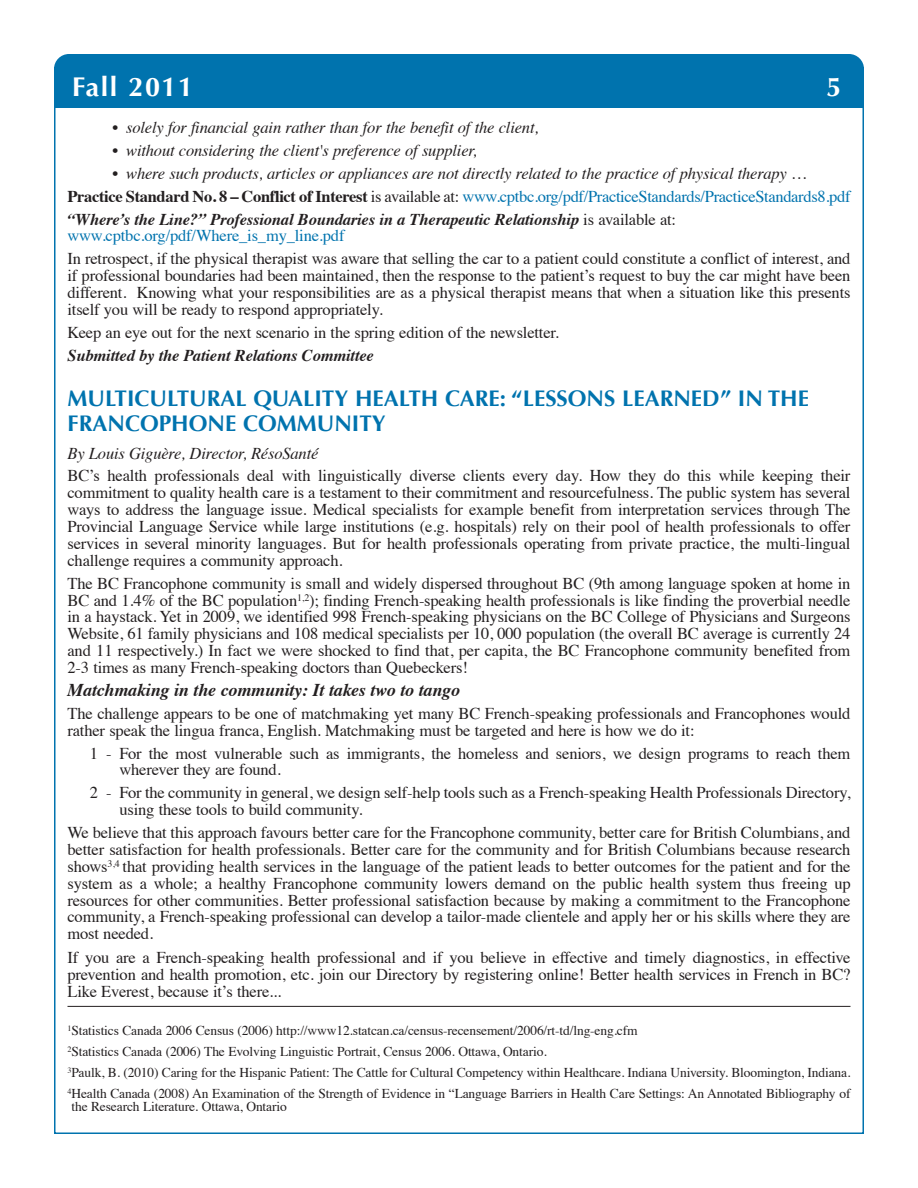
<style>
.page{position:relative;width:918px;height:1188px;background:#fff}
.page>*{position:absolute;margin:0;border:0;box-sizing:border-box;transform-origin:0 0}
.t1{font:700 27px "Optima";letter-spacing:.055em;color:#fff}
.t2{font:700 22.5px/25.5px "Optima";color:#0073ae}
.t3{font:italic 700 18px "Times";letter-spacing:-.01em;color:#231f20}
.t4{font:16.5px/16.8px "Times";letter-spacing:-.01em;color:#231f20}
.t5{font:italic 16.5px/23px "Times";letter-spacing:-.01em;color:#231f20}
.t6{font:13.5px/21px "Times";letter-spacing:-.01em;color:#231f20}
.s1{font-weight:700;font-style:normal}
.s2{font-style:normal}
.s3{font-style:normal;color:#0073ae}
.s4{font-weight:700}
.s5{color:#0073ae}
.s6{font-weight:700;font-style:italic}
.s7{font-style:italic}
</style>
<div class="page">
<div style="left:54px;top:54px;width:810px;height:54px;background:#0073ae;border-radius:15px"></div>
<div style="left:54px;top:68px;width:810px;height:40px;background:#0073ae"></div>
<hr style="left:68px;top:1006px;width:782px;height:1px;background:#231f20">
<p class="t1" style="left:72px;top:71px;width:123px">Fall 2011</p>
<p class="t1" style="left:826px;top:71px;width:17px">5</p>
<p class="t5" style="left:112px;top:117px;width:428px">• solely for financial gain rather than for the benefit of the client,</p>
<p class="t5" style="left:112px;top:140px;width:366px">• without considering the client's preference of supplier,</p>
<p class="t5" style="left:67px;top:163px;width:785px;text-indent:45px">• where such products, articles or appliances are not directly related to the practice of physical therapy …<br><span class="s1">Practice Standard No. 8 – Conflict of Interest</span> <span class="s2">is available at:</span> <span class="s3">www.cptbc.org/pdf/PracticeStandards/PracticeStandards8.pdf </span><span class="s4">“Where’s the Line?” Professional Boundaries in a Therapeutic Relationship</span> <span class="s2">is available at:</span></p>
<p class="t4" style="left:67px;top:226px;width:785px;line-height:23px"><span class="s5">www.cptbc.org/pdf/Where_is_my_line.pdf<br></span>In retrospect, if the physical therapist was aware that selling the car to a patient could constitute a conflict of interest, and</p>
<p class="t4" style="left:67px;top:269px;width:785px;text-align:justify">if professional boundaries had been maintained, then the response to the patient’s request to buy the car might have been different. Knowing what your responsibilities are as a physical therapist means that when a situation like this presents itself you will be ready to respond appropriately.</p>
<p class="t4" style="left:67px;top:322px;width:493px;line-height:23px">Keep an eye out for the next scenario in the spring edition of the newsletter.<br><span class="s6">Submitted by the Patient Relations Committee</span></p>
<p class="t2" style="left:68px;top:386px;width:743px">MULTICULTURAL QUALITY HEALTH CARE: “LESSONS LEARNED” IN THE<br>FRANCOPHONE COMMUNITY</p>
<p class="t4" style="left:68px;top:443px;width:784px;line-height:23px"><span class="s7">By Louis Giguère, Director, RésoSanté<br></span>BC’s health professionals deal with linguistically diverse clients every day. How they do this while keeping their</p>
<p class="t4" style="left:68px;top:486px;width:784px;text-align:justify">commitment to quality health care is a testament to their commitment and resourcefulness. The public system has several ways to address the language issue. Medical specialists for example benefit from interpretation services through The Provincial Language Service while large institutions (e.g. hospitals) rely on their pool of health professionals to offer services in several minority languages. But for health professionals operating from private practice, the multi-lingual challenge requires a community approach.</p>
<p class="t4" style="left:67px;top:576px;width:785px;text-align:justify">The BC Francophone community is small and widely dispersed throughout BC (9th among language spoken at home in BC and 1.4% of the BC population<sup>1,2</sup>); finding French-speaking health professionals is like finding the proverbial needle in a haystack. Yet in 2009, we identified 998 French-speaking physicians on the BC College of Physicians and Surgeons Website, 61 family physicians and 108 medical specialists per 10, 000 population (the overall BC average is currently 24 and 11 respectively.) In fact we were shocked to find that, per capita, the BC Francophone community benefited from 2-3 times as many French-speaking doctors than Quebeckers!</p>
<p class="t3" style="left:68px;top:682px;width:394px">Matchmaking in the community: It takes two to tango</p>
<p class="t4" style="left:68px;top:706px;width:784px">The challenge appears to be one of matchmaking yet many BC French-speaking professionals and Francophones would rather speak the lingua franca, English. Matchmaking must be targeted and here is how we do it:</p>
<p class="t4" style="left:119px;top:746px;width:733px;text-indent:-29px">1 - For the most vulnerable such as immigrants, the homeless and seniors, we design programs to reach them wherever they are found.</p>
<p class="t4" style="left:119px;top:786px;width:733px;text-indent:-29px">2 - For the community in general, we design self-help tools such as a French-speaking Health Professionals Directory, using these tools to build community.</p>
<p class="t4" style="left:68px;top:825px;width:785px;text-align:justify">We believe that this approach favours better care for the Francophone community, better care for British Columbians, and better satisfaction for health professionals. Better care for the community and for British Columbians because research shows<sup>3,4</sup> that providing health services in the language of the patient leads to better outcomes for the patient and for the system as a whole; a healthy Francophone community lowers demand on the public health system thus freeing up resources for other communities. Better professional satisfaction because by making a commitment to the Francophone community, a French-speaking professional can develop a tailor-made clientele and apply her or his skills where they are most needed.</p>
<p class="t4" style="left:68px;top:950px;width:785px;line-height:17.2px;text-align:justify">If you are a French-speaking health professional and if you believe in effective and timely diagnostics, in effective prevention and health promotion, etc. join our Directory by registering online! Better health services in French in BC?<br>Like Everest, because it’s there...</p>
<p class="t6" style="left:68px;top:1021px;width:785px"><sup>1</sup>Statistics Canada 2006 Census (2006) http://www12.statcan.ca/census-recensement/2006/rt-td/lng-eng.cfm<br><sup>2</sup>Statistics Canada (2006) The Evolving Linguistic Portrait, Census 2006. Ottawa, Ontario.<br><sup>3</sup>Paulk, B. (2010) Caring for the Hispanic Patient: The Cattle for Cultural Competency within Healthcare. Indiana University. Bloomington, Indiana.<br><sup>4</sup>Health Canada (2008) An Examination of the Strength of Evidence in “Language Barriers in Health Care Settings: An Annotated Bibliography of</p>
<p class="t6" style="left:71px;top:1097px;width:217px">the Research Literature. Ottawa, Ontario</p>
</div>
